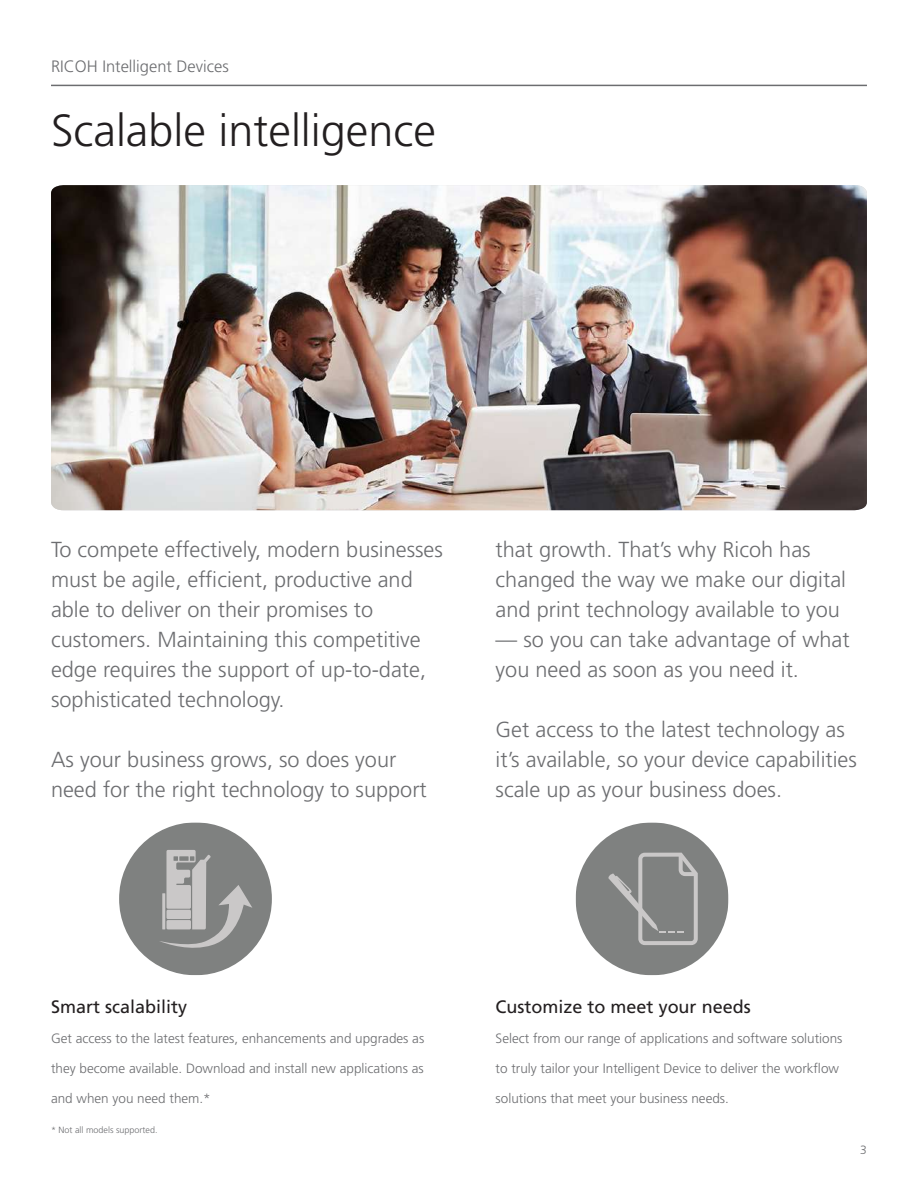
<style>
.page{position:relative;width:918px;height:1188px;background:#fff}
.page>*{position:absolute;margin:0;border:0;box-sizing:border-box;transform-origin:0 0}
.t1{font:300 45px "Frutiger LT Std";color:#231f20}
.t2{font:300 21.75px/30px "Frutiger LT Std";color:#6c6d70}
.t3{font:18px "Frutiger LT Std";color:#231f20}
.t4{font:300 16.5px "Frutiger LT Std";color:#6c6d70}
.t5{font:300 13.5px "Frutiger LT Std";color:#6c6d70}
.t6{font:300 12px "Frutiger LT Std";color:#6c6d70}
.t7{font:300 9px "Frutiger LT Std";color:#6c6d70}
</style>
<div class="page">
<img style="left:51px;top:185px;width:816px;height:325px">
<svg style="left:119px;top:822px;width:153px;height:153px"></svg>
<svg style="left:576px;top:822px;width:153px;height:153px"></svg>
<hr style="left:51px;top:85px;width:816px;height:1px;background:#6c6d70">
<p class="t4" style="left:51px;top:57px;width:179px">RICOH Intelligent Devices</p>
<h1 class="t1" style="left:51px;top:105px;width:386px">Scalable intelligence</h1>
<p class="t2" style="left:51px;top:535px;width:393px">To compete effectively, modern businesses must be agile, efficient, productive and able to deliver on their promises to customers. Maintaining this competitive edge requires the support of up-to-date, sophisticated technology.</p>
<p class="t2" style="left:51px;top:745px;width:377px">As your business grows, so does your need for the right technology to support</p>
<p class="t2" style="left:496px;top:535px;width:352px">that growth. That’s why Ricoh has changed the way we make our digital and print technology available to you</p>
<p class="t2" style="left:496px;top:625px;width:356px">— so you can take advantage of what you need as soon as you need it.</p>
<p class="t2" style="left:496px;top:715px;width:363px">Get access to the latest technology as it’s available, so your device capabilities scale up as your business does.</p>
<p class="t3" style="left:51px;top:997px;width:138px">Smart scalability</p>
<p class="t3" style="left:496px;top:997px;width:257px">Customize to meet your needs</p>
<p class="t5" style="left:51px;top:1031px;width:375px">Get access to the latest features, enhancements and upgrades as</p>
<p class="t5" style="left:51px;top:1061px;width:374px">they become available. Download and install new applications as</p>
<p class="t5" style="left:51px;top:1091px;width:161px">and when you need them.*</p>
<p class="t7" style="left:51px;top:1125px;width:108px">* Not all models supported.</p>
<p class="t5" style="left:496px;top:1031px;width:348px">Select from our range of applications and software solutions</p>
<p class="t5" style="left:496px;top:1061px;width:345px">to truly tailor your Intelligent Device to deliver the workflow</p>
<p class="t5" style="left:496px;top:1091px;width:235px">solutions that meet your business needs.</p>
<p class="t6" style="left:860px;top:1143px;width:8px">3</p>
</div>
